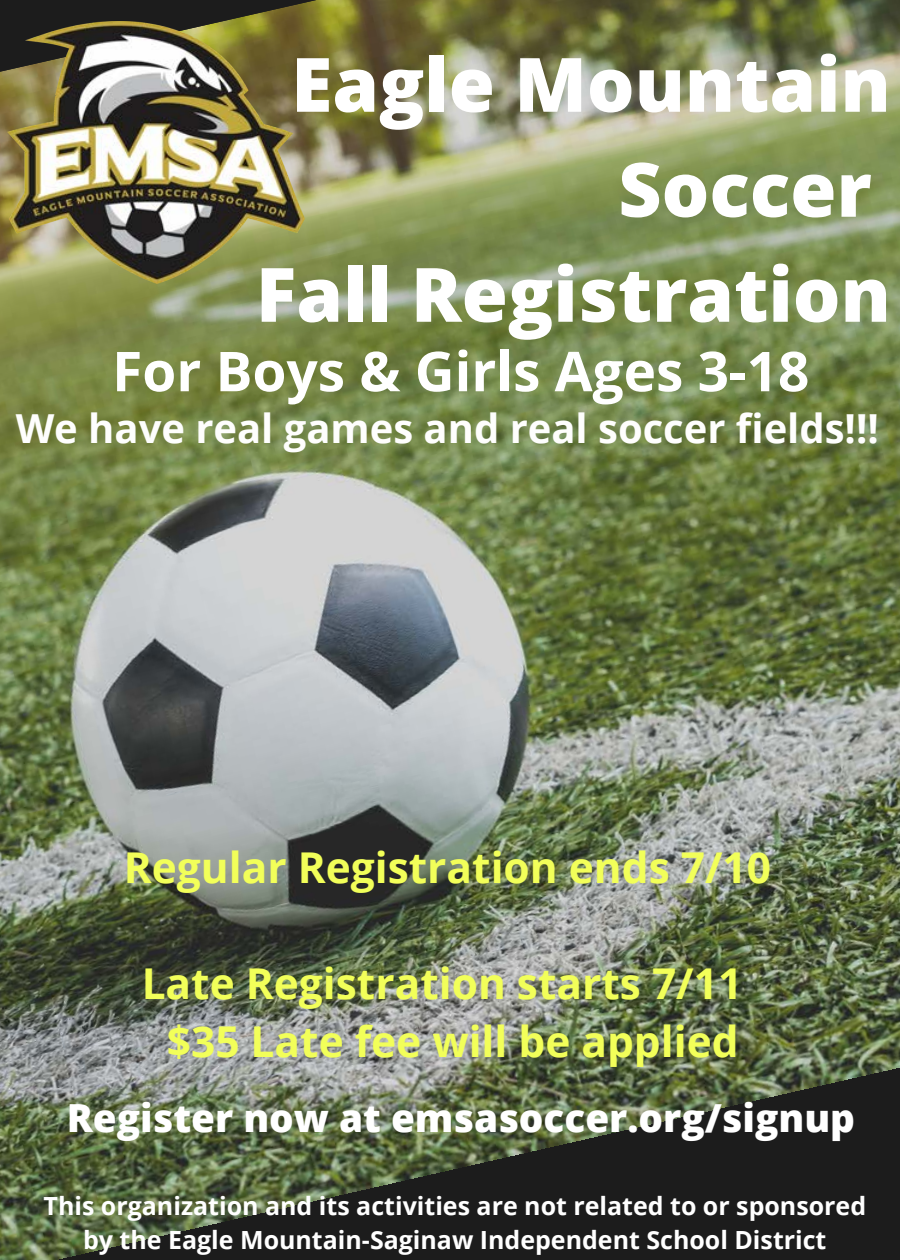
<style>
.page{position:relative;width:900px;height:1260px;background:#fff}
.page>*{position:absolute;margin:0;border:0;box-sizing:border-box;transform-origin:0 0}
.t1{font:800 75px/105px "Open Sans";color:#fff;text-align:right}
.t2{font:700 55px "Open Sans";color:#fff}
.t3{font:700 42.5px/58px "Open Sans";color:#f2ff59;text-align:center}
.t4{font:700 40px "Open Sans";color:#fefefd}
.t5{font:800 38.75px "Open Sans";color:#fff}
.t6{font:700 25px/33.8px "Open Sans";color:#fff;text-align:center}
</style>
<div class="page">
<img style="left:0;top:0;width:900px;height:1260px">
<img style="left:8px;top:21px;width:296px;height:263px">
<p class="t1" style="left:291px;top:30px;width:601px">Eagle Mountain<br>Soccer</p>
<p class="t1" style="left:256px;top:240px;width:636px">Fall Registration</p>
<p class="t2" style="left:112px;top:333px;width:699px">For Boys &amp; Girls Ages 3-18</p>
<p class="t4" style="left:16px;top:401px;width:865px">We have real games and real soccer fields!!!</p>
<p class="t3" style="left:124px;top:837px;width:649px">Regular Registration ends 7/10</p>
<p class="t3" style="left:142px;top:954px;width:602px">Late Registration starts 7/11 $35 Late fee will be applied</p>
<p class="t5" style="left:67px;top:1090px;width:790px">Register now at emsasoccer.org/signup</p>
<p class="t6" style="left:44px;top:1188px;width:824px">This organization and its activities are not related to or sponsored by the Eagle Mountain-Saginaw Independent School District</p>
</div>
